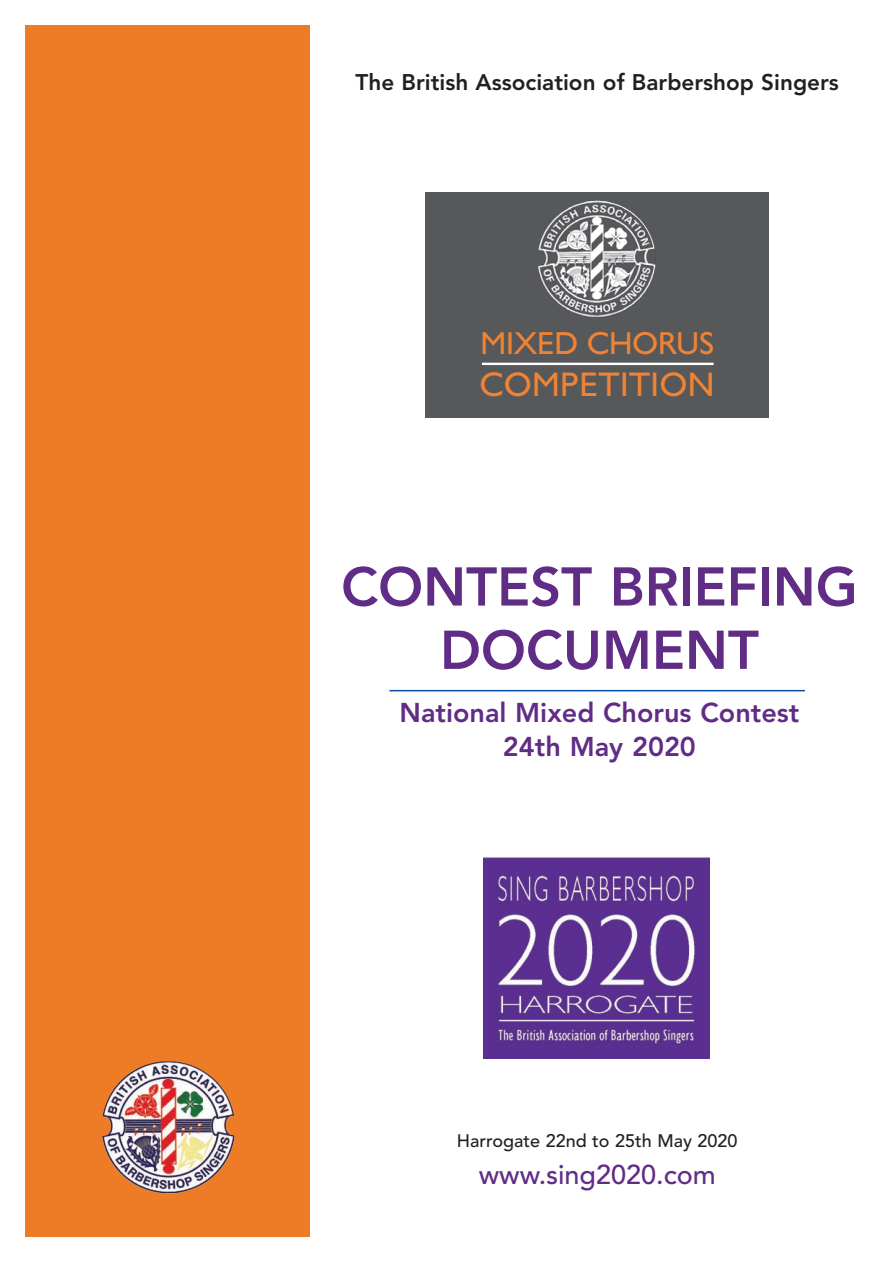
<style>
.page{position:relative;width:893px;height:1263px;background:#fff}
.page>*{position:absolute;margin:0;border:0;box-sizing:border-box;transform-origin:0 0}
.t1{font:800 54px/63.3px "Avenir";color:#602c86;text-align:center}
.t2{font:34.35px "Humanist 521 BT";letter-spacing:.015em;color:#f08334}
.t3{font:31.95px "Humanist 521 BT";color:#f08334}
.t4{font:800 27px "Avenir";color:#602c86}
.t5{font:500 27px "Avenir";color:#602c86}
.t6{font:800 22.5px "Avenir";color:#231f20}
.t7{font:500 18px "Avenir";color:#231f20}
</style>
<div class="page">
<hr style="left:389px;top:690px;width:416px;height:1px;background:#0a4fa2">
<div style="left:26px;top:26px;width:284px;height:1211px;background:#ee7c27"></div>
<div style="left:425px;top:192px;width:344px;height:226px;background:#57585a"></div>
<hr style="left:482px;top:363px;width:232px;height:2px;background:#fff">
<svg style="left:536px;top:200px;width:120px;height:119px"></svg>
<img style="left:538px;top:200px;width:117px;height:118px;border-radius:50%">
<img style="left:102px;top:1061px;width:133px;height:133px">
<img style="left:483px;top:858px;width:227px;height:201px">
<p class="t6" style="left:356px;top:73px;width:485px">The British Association of Barbershop Singers</p>
<p class="t3" style="left:480px;top:324px;width:235px">MIXED CHORUS</p>
<p class="t2" style="left:480px;top:363px;width:236px">COMPETITION</p>
<p class="t1" style="left:341px;top:560px;width:518px">CONTEST BRIEFING<br>DOCUMENT</p>
<p class="t4" style="left:399px;top:701px;width:401px">National Mixed Chorus Contest</p>
<p class="t4" style="left:503px;top:736px;width:195px">24th May 2020</p>
<p class="t7" style="left:457px;top:1133px;width:282px">Harrogate 22nd to 25th May 2020</p>
<p class="t5" style="left:479px;top:1164px;width:239px">www.sing2020.com</p>
</div>
